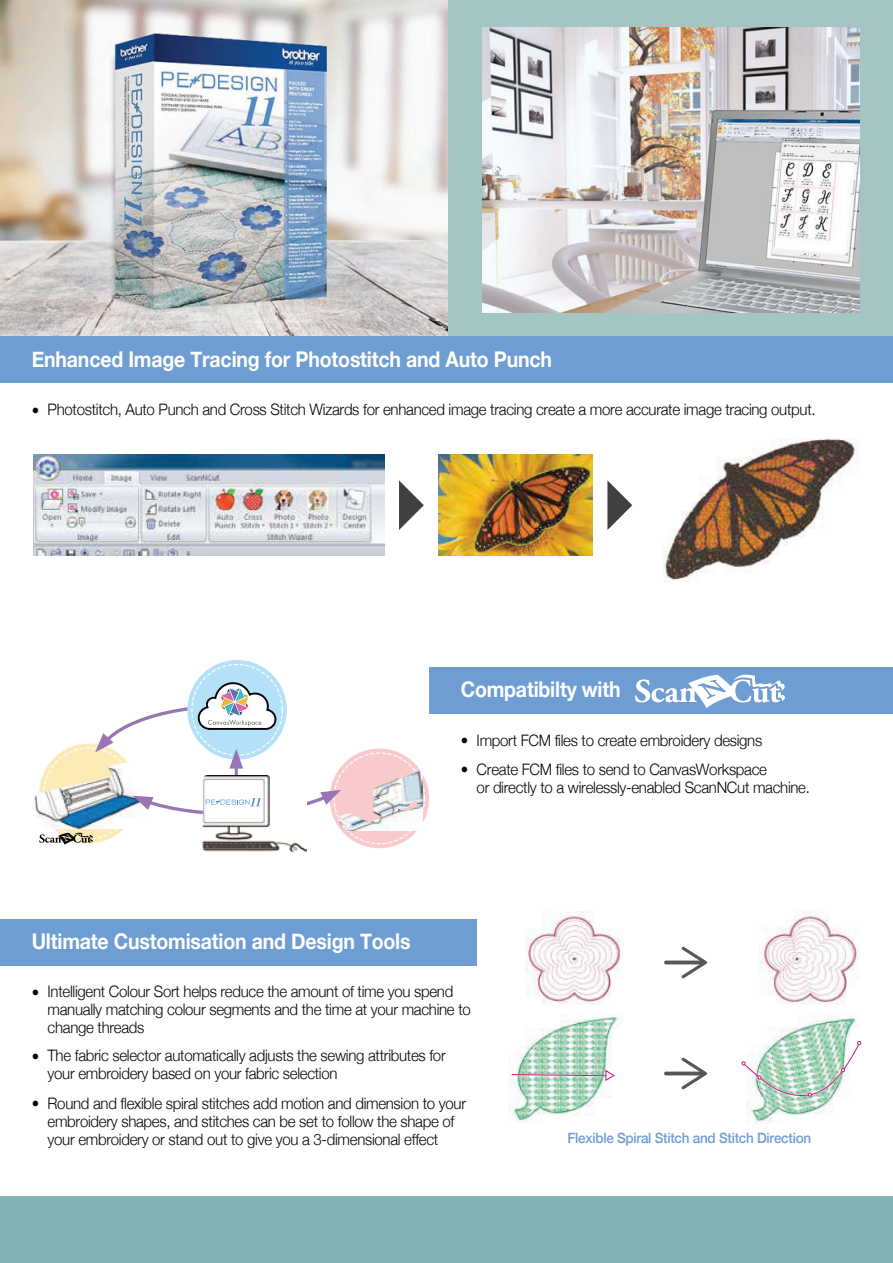
<style>
.page{position:relative;width:893px;height:1263px;background:#fff}
.page>*{position:absolute;margin:0;border:0;box-sizing:border-box;transform-origin:0 0}
.t1{font:700 21.6px "Helvetica Neue";letter-spacing:-.01em;color:#fff;scale:.9 1}
.t2{font:300 15.75px/18px "Helvetica Neue";letter-spacing:-.02em;color:#050504;scale:.95 1}
.t3{font:500 14.25px "Helvetica Neue";letter-spacing:-.02em;color:#6e9dd3;scale:.95 1}
</style>
<div class="page">
<div style="left:0;top:0;width:893px;height:337px;background:#a3c6c5"></div>
<div style="left:1px;top:1197px;width:892px;height:66px;background:#84b2b2"></div>
<img style="left:33px;top:455px;width:351px;height:101px">
<img style="left:439px;top:455px;width:153px;height:101px">
<img style="left:663px;top:438px;width:196px;height:144px">
<svg style="left:399px;top:480px;width:25px;height:50px"></svg>
<svg style="left:607px;top:480px;width:25px;height:50px"></svg>
<img style="left:202px;top:817px;width:104px;height:36px">
<svg style="left:330px;top:748px;width:99px;height:100px;background:#f6cfd1"></svg>
<svg style="left:39px;top:743px;width:100px;height:100px"></svg>
<img style="left:34px;top:759px;width:99px;height:69px">
<svg style="left:39px;top:833px;width:54px;height:12px"></svg>
<div style="left:187px;top:660px;width:100px;height:100px;background:#b4e1f8;border-radius:50%"></div>
<img style="left:333px;top:762px;width:89px;height:68px">
<svg style="left:95px;top:681px;width:271px;height:136px"></svg>
<img style="left:759px;top:910px;width:101px;height:94px">
<img style="left:525px;top:911px;width:99px;height:94px">
<img style="left:508px;top:1015px;width:113px;height:107px">
<svg style="left:510px;top:1070px;width:104px;height:11px"></svg>
<svg style="left:664px;top:1071px;width:40px;height:4px"></svg>
<svg style="left:681px;top:1057px;width:26px;height:32px"></svg>
<svg style="left:664px;top:960px;width:40px;height:4px"></svg>
<svg style="left:681px;top:946px;width:26px;height:32px"></svg>
<img style="left:747px;top:1016px;width:111px;height:107px">
<svg style="left:741px;top:1041px;width:120px;height:57px"></svg>
<img style="left:0;top:0;width:447px;height:337px">
<div style="left:0;top:337px;width:893px;height:46px;background:#6e9dd3"></div>
<div style="left:0;top:919px;width:477px;height:46px;background:#6e9dd3"></div>
<div style="left:429px;top:667px;width:464px;height:47px;background:#6e9dd3"></div>
<svg style="left:635px;top:675px;width:150px;height:33px"></svg>
<img style="left:482px;top:27px;width:377px;height:286px">
<h1 class="t1" style="left:32px;top:342px;width:580px">Enhanced Image Tracing for Photostitch and Auto Punch</h1>
<p class="t2" style="left:32px;top:399px;width:827px">• Photostitch, Auto Punch and Cross Stitch Wizards for enhanced image tracing create a more accurate image tracing output.</p>
<h1 class="t1" style="left:461px;top:672px;width:179px">Compatibilty with</h1>
<p class="t2" style="left:461px;top:730px;width:319px">• Import FCM files to create embroidery designs</p>
<p class="t2" style="left:477px;top:759px;width:352px;text-indent:-16px">• Create FCM files to send to CanvasWorkspace<br>or directly to a wirelessly-enabled ScanNCut machine.</p>
<h1 class="t1" style="left:32px;top:924px;width:422px">Ultimate Customisation and Design Tools</h1>
<p class="t2" style="left:48px;top:982px;width:447px;text-indent:-16px">• Intelligent Colour Sort helps reduce the amount of time you spend manually matching colour segments and the time at your machine to change threads</p>
<p class="t2" style="left:48px;top:1046px;width:421px;text-indent:-16px">• The fabric selector automatically adjusts the sewing attributes for your embroidery based on your fabric selection</p>
<p class="t2" style="left:48px;top:1093px;width:442px;text-indent:-16px">• Round and flexible spiral stitches add motion and dimension to your embroidery shapes, and stitches can be set to follow the shape of your embroidery or stand out to give you a 3-dimensional effect</p>
<p class="t3" style="left:567px;top:1126px;width:258px">Flexible Spiral Stitch and Stitch Direction</p>
</div>
